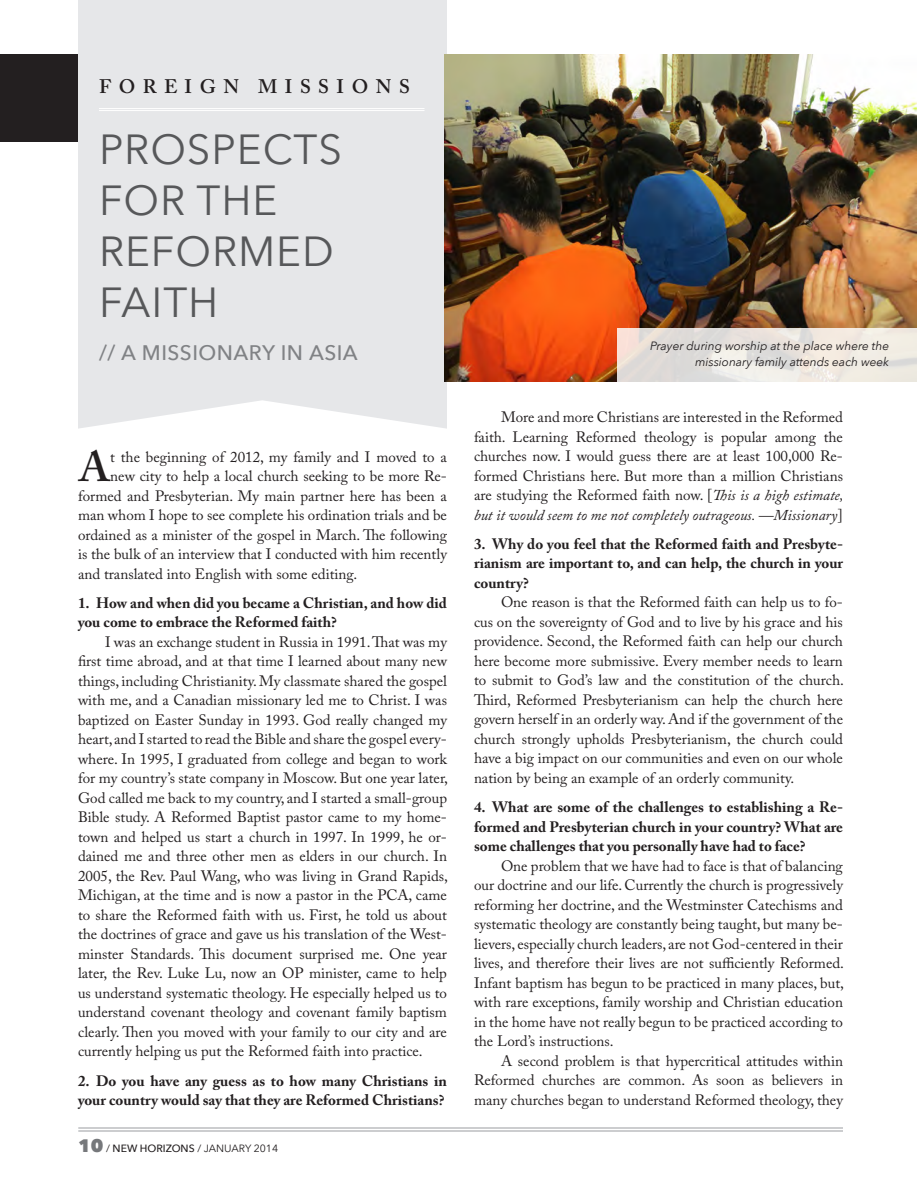
<style>
.page{position:relative;width:918px;height:1188px;background:#fff}
.page>*{position:absolute;margin:0;border:0;box-sizing:border-box;transform-origin:0 0}
.Main_text{font:600 42.45px "Adobe Caslon Pro";color:#231f20}
.Section_Article_Head{font:42px/51px "Avenir Next";letter-spacing:.02em;color:#57585a}
.Article-Header{font:500 21px "Avenir Next";letter-spacing:.02em;color:#808285}
.Section_Headers{font:600 19.5px "Adobe Caslon Pro";letter-spacing:.385em;color:#231f20}
.Main_text-2{font:15px/19.5px "Adobe Caslon Pro";color:#231f20;text-align:justify}
.Main_text-3{font:700 15px/19.5px "Adobe Caslon Pro";color:#231f20}
.Photo_Caption{font:italic 12px/16.5px "Avenir Next";letter-spacing:-.005em;color:#231f20;text-align:right}
.t1{font:10.5px "Avenir Next";color:#231f20}
.s1{font-weight:800;font-size:18px;color:#76787b}
.s2{font-weight:500}
.s3{font-style:italic}
</style>
<div class="page">
<hr style="left:78px;top:1127px;width:765px;height:2px;background:#bcbdc0">
<hr style="left:78px;top:1130px;width:765px;height:2px;background:#bcbdc0">
<div style="left:0;top:54px;width:916px;height:87px;background:#231f20"></div>
<div style="left:78px;top:0;width:369px;height:429px;background:#e6e7e9"></div>
<hr style="left:99px;top:108px;width:325px;height:1px;background:#fff">
<hr style="left:99px;top:110px;width:325px;height:1px;background:#fff">
<img style="left:444px;top:54px;width:472px;height:328px">
<svg style="left:617px;top:328px;width:299px;height:54px;background:#e9e3de"></svg>
<p class="Section_Headers" style="left:99px;top:75px;width:312px">FOREIGN MISSIONS</p>
<p class="Section_Article_Head" style="left:99px;top:123px;width:245px">PROSPECTS<br>FOR THE<br>REFORMED<br>FAITH</p>
<p class="Article-Header" style="left:99px;top:340px;width:260px">// A MISSIONARY IN ASIA</p>
<p class="Main_text" style="left:79px;top:442px;width:33px">A</p>
<p class="Main_text-2" style="left:110px;top:447px;width:338px">t the beginning of 2012, my family and I moved to a</p>
<p class="Main_text-2" style="left:110px;top:466px;width:338px">new city to help a local church seeking to be more Re-</p>
<p class="Main_text-2" style="left:78px;top:486px;width:370px">formed and Presbyterian. My main partner here has been a</p>
<p class="Main_text-2" style="left:78px;top:505px;width:370px">man whom I hope to see complete his ordination trials and be</p>
<p class="Main_text-2" style="left:78px;top:525px;width:371px">ordained as a minister of the gospel in March. The following</p>
<p class="Main_text-2" style="left:78px;top:544px;width:370px">is the bulk of an interview that I conducted with him recently</p>
<p class="Main_text-2" style="left:78px;top:564px;width:281px">and translated into English with some editing.</p>
<p class="Main_text-3" style="left:78px;top:593px;width:371px">1. How and when did you became a Christian, and how did you come to embrace the Reformed faith?</p>
<p class="Main_text-2" style="left:78px;top:632px;width:372px;text-indent:27px">I was an exchange student in Russia in 1991. That was my first time abroad, and at that time I learned about many new things, including Christianity. My classmate shared the gospel with me, and a Canadian missionary led me to Christ. I was baptized on Easter Sunday in 1993. God really changed my heart, and I started to read the Bible and share the gospel every&shy;where. In 1995, I graduated from college and began to work for my country’s state company in Moscow. But one year later, God called me back to my country, and I started a small-group Bible study. A Reformed Baptist pastor came to my home&shy;town and helped us start a church in 1997. In 1999, he or&shy;dained me and three other men as elders in our church. In 2005, the Rev. Paul Wang, who was living in Grand Rapids, Michigan, at the time and is now a pastor in the PCA, came to share the Reformed faith with us. First, he told us about the doctrines of grace and gave us his translation of the West&shy;minster Standards. This document surprised me. One year later, the Rev. Luke Lu, now an OP minister, came to help us understand systematic theology. He especially helped us to understand covenant theology and covenant family baptism clearly. Then you moved with your family to our city and are currently helping us put the Reformed faith into practice.</p>
<p class="Main_text-3" style="left:78px;top:1071px;width:370px">2. Do you have any guess as to how many Christians in your country would say that they are Reformed Christians?</p>
<p class="t1" style="left:78px;top:1142px;width:201px"><span class="s1">10</span> / <span class="s2">NEW HORIZONS</span> / JANUARY 2014</p>
<p class="Photo_Caption" style="left:650px;top:337px;width:240px">Prayer during worship at the place where the missionary family attends each week</p>
<p class="Main_text-2" style="left:474px;top:407px;width:371px;text-indent:27px">More and more Christians are interested in the Reformed faith. Learning Reformed theology is popular among the churches now. I would guess there are at least 100,000 Re&shy;formed Christians here. But more than a million Christians are studying the Reformed faith now. [<span class="s3">This is a high estimate, but it would seem to me not completely outrageous. —Missionary</span>]</p>
<p class="Main_text-3" style="left:474px;top:534px;width:371px;text-align:justify">3. Why do you feel that the Reformed faith and Presbyte&shy;rianism are important to, and can help, the church in your country?</p>
<p class="Main_text-2" style="left:474px;top:592px;width:372px;text-indent:27px">One reason is that the Reformed faith can help us to fo&shy;cus on the sovereignty of God and to live by his grace and his providence. Second, the Reformed faith can help our church here become more submissive. Every member needs to learn to submit to God’s law and the constitution of the church.<br>Third, Reformed Presbyterianism can help the church here govern herself in an orderly way. And if the government of the church strongly upholds Presbyterianism, the church could have a big impact on our communities and even on our whole nation by being an example of an orderly community.</p>
<p class="Main_text-3" style="left:474px;top:797px;width:371px;text-align:justify">4. What are some of the challenges to establishing a Re&shy;formed and Presbyterian church in your country? What are some challenges that you personally have had to face?</p>
<p class="Main_text-2" style="left:474px;top:856px;width:372px;text-indent:27px">One problem that we have had to face is that of balancing our doctrine and our life. Currently the church is progressively reforming her doctrine, and the Westminster Catechisms and systematic theology are constantly being taught, but many be&shy;lievers, especially church leaders, are not God-centered in their lives, and therefore their lives are not sufficiently Reformed.<br>Infant baptism has begun to be practiced in many places, but, with rare exceptions, family worship and Christian education in the home have not really begun to be practiced according to the Lord’s instructions.</p>
<p class="Main_text-2" style="left:474px;top:1051px;width:371px;text-indent:27px">A second problem is that hypercritical attitudes within Reformed churches are common. As soon as believers in many churches began to understand Reformed theology, they</p>
</div>
